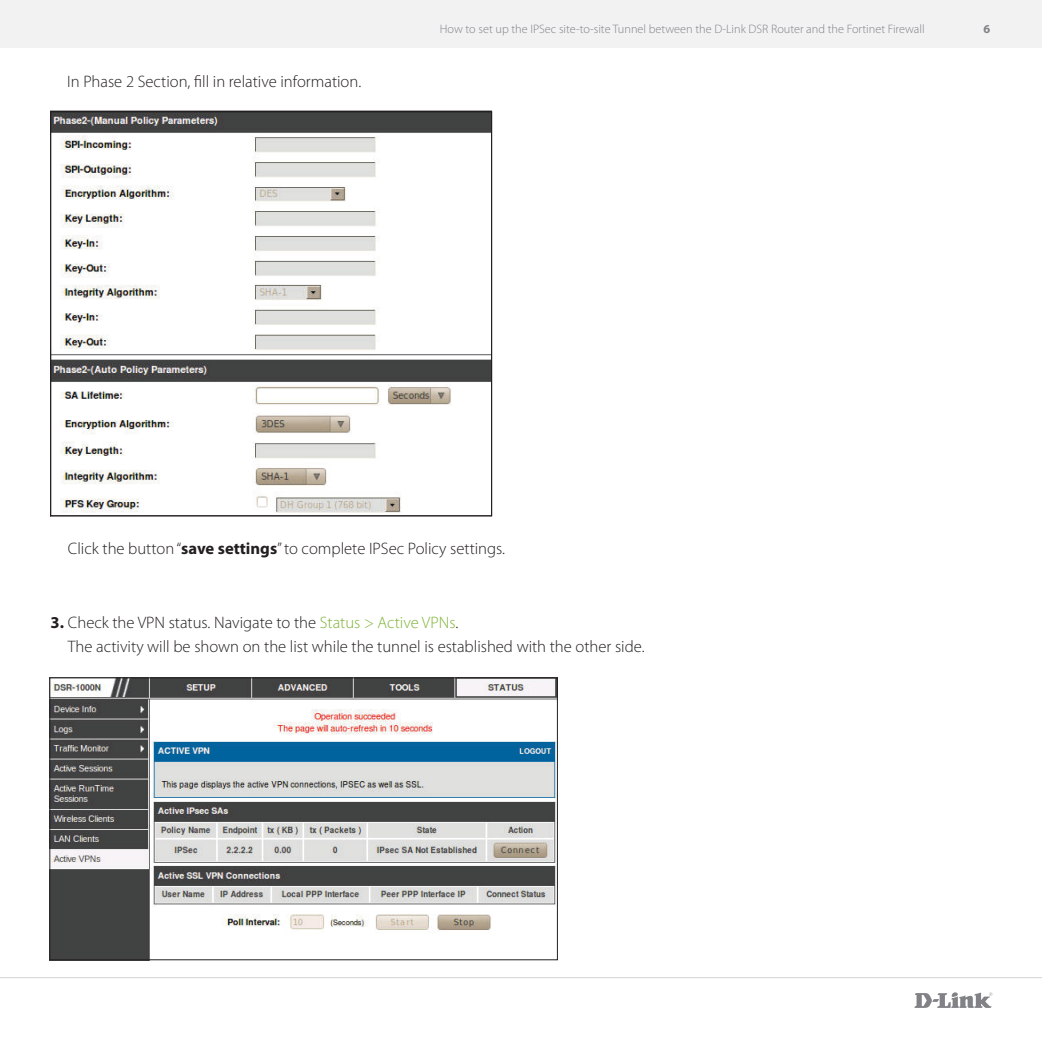
<style>
.page{position:relative;width:1042px;height:1042px;background:#fff}
.page>*{position:absolute;margin:0;border:0;box-sizing:border-box;transform-origin:0 0}
.t1{font:300 16.62px "Myriad Pro";color:#231f20}
.t2{font:300 12.25px "Myriad Pro";color:#808285}
.t3{font:700 12.25px "Myriad Pro";color:#808285}
.s1{font-weight:700}
.s2{color:#7fb338}
</style>
<div class="page">
<div style="left:0;top:0;width:1042px;height:48px;background:#f2f2f3"></div>
<svg style="left:914px;top:992px;width:78px;height:16px"></svg>
<hr style="left:0;top:977px;width:1042px;height:1px;background:#d1d3d4">
<img style="left:50px;top:110px;width:442px;height:403px">
<img style="left:52px;top:680px;width:503px;height:278px">
<div style="left:50px;top:678px;width:507px;height:282px;border:1px solid #231f20"></div>
<p class="t1" style="left:67px;top:72px;width:296px">In Phase 2 Section, fill in relative information.</p>
<p class="t2" style="left:440px;top:22px;width:486px">How to set up the IPSec site-to-site Tunnel between the D-Link DSR Router and the Fortinet Firewall</p>
<p class="t3" style="left:983px;top:21px;width:8px">6</p>
<p class="t1" style="left:68px;top:539px;width:439px">Click the button “<span class="s1">save settings</span>” to complete IPSec Policy settings.</p>
<p class="t1" style="left:50px;top:613px;width:409px"><span class="s1">3.</span> Check the VPN status. Navigate to the <span class="s2">Status &gt; Active VPNs</span>.</p>
<p class="t1" style="left:68px;top:637px;width:578px">The activity will be shown on the list while the tunnel is established with the other side.</p>
</div>
